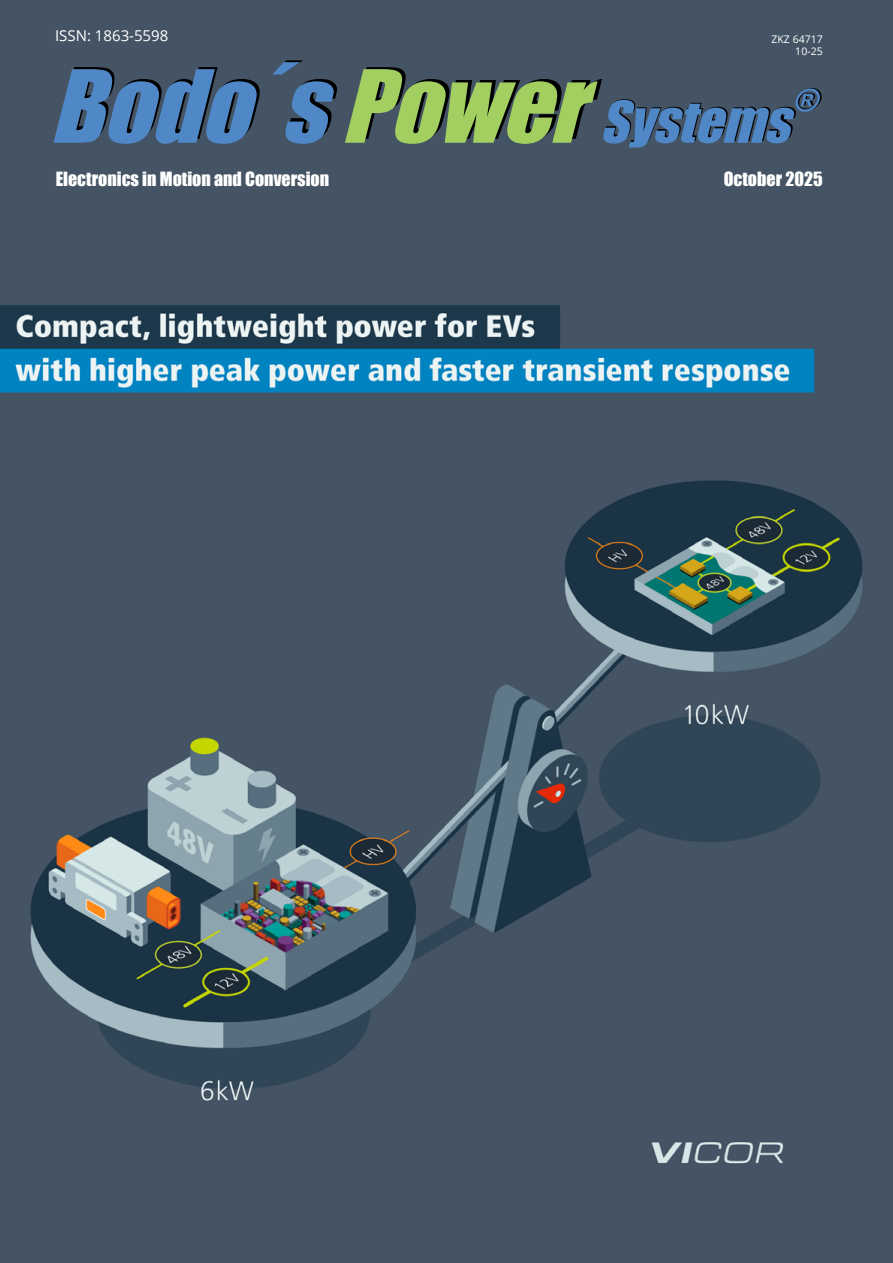
<style>
.page{position:relative;width:893px;height:1263px;background:#fff}
.page>*{position:absolute;margin:0;border:0;box-sizing:border-box;transform-origin:0 0}
.t1{font:18px "Impact";color:#fff}
.t2{font:15px "Open Sans";color:#fff}
.t3{font:10.5px/12.6px "Open Sans";color:#fff;text-align:right}
</style>
<div class="page">
<img style="left:0;top:0;width:893px;height:1263px">
<svg style="left:54px;top:67px;width:206px;height:77px;background:#456d99"></svg>
<svg style="left:272px;top:60px;width:65px;height:84px;background:#426080"></svg>
<svg style="left:345px;top:67px;width:477px;height:81px;background:#5b7668"></svg>
<p class="t2" style="left:55px;top:26px;width:115px">ISSN: 1863-5598</p>
<p class="t3" style="left:771px;top:32px;width:53px">ZKZ 64717<br>10-25</p>
<p class="t1" style="left:56px;top:165px;width:275px">Electronics in Motion and Conversion</p>
<p class="t1" style="left:724px;top:165px;width:100px">October 2025</p>
</div>
